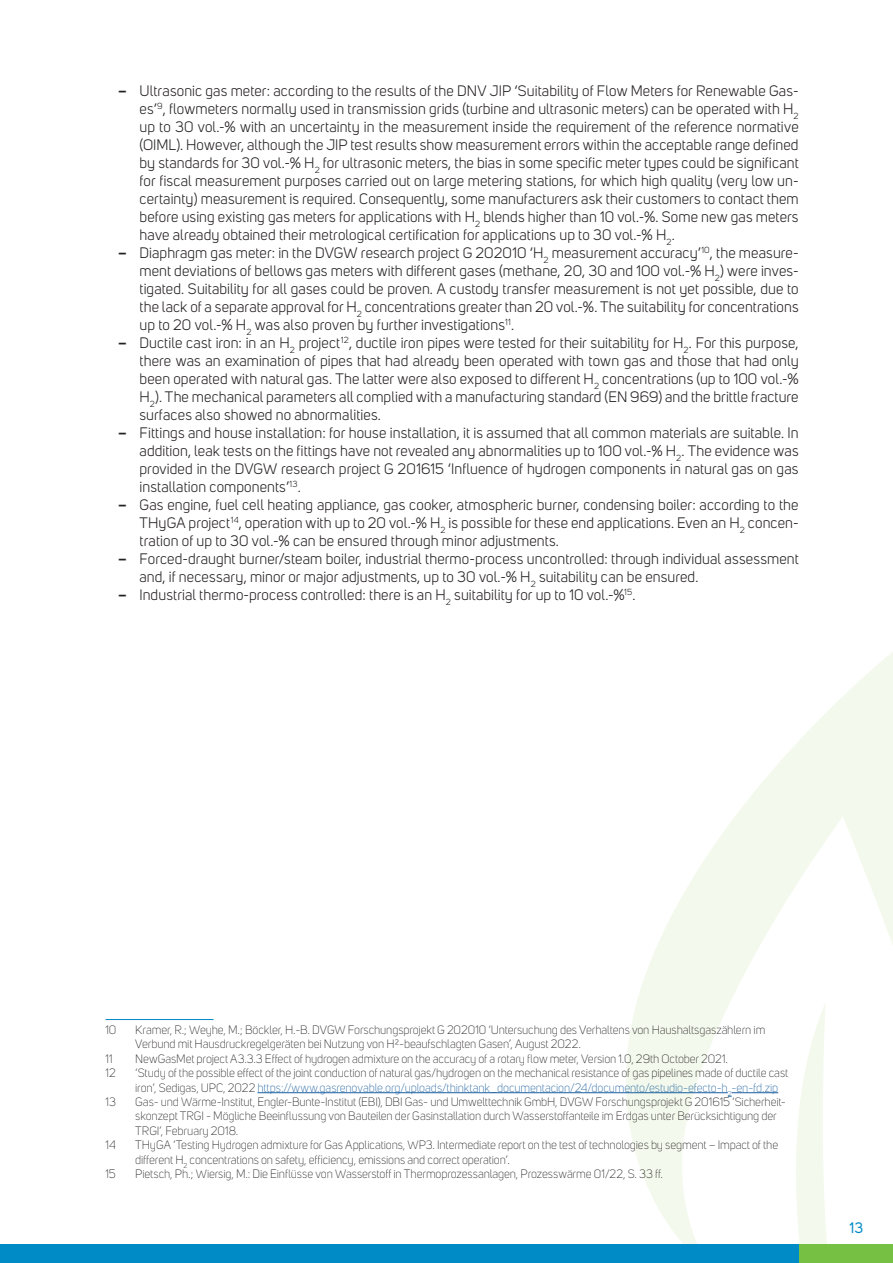
<style>
.page{position:relative;width:893px;height:1263px;background:#fff}
.page>*{position:absolute;margin:0;border:0;box-sizing:border-box;transform-origin:0 0}
.t1{font:15px/18px "Uni Sans";letter-spacing:.005em;color:#231f20;text-align:justify}
.t2{font:15px "Uni Sans";color:#008bc6}
.t3{font:300 12px/14.4px "Uni Sans";letter-spacing:-.01em;color:#231f20}
.s1{font-weight:600}
.s2{color:#175d9e}
</style>
<div class="page">
<svg style="left:598px;top:652px;width:295px;height:592px"></svg>
<div style="left:0;top:1244px;width:818px;height:19px;background:#008bc6"></div>
<div style="left:799px;top:1244px;width:94px;height:19px;background:#76c043"></div>
<hr style="left:106px;top:1019px;width:108px;height:1px;background:#008bc6">
<hr style="left:258px;top:1092px;width:470px;height:1px;background:#175d9e">
<hr style="left:732px;top:1092px;width:46px;height:1px;background:#175d9e">
<p class="t1" style="left:140px;top:82px;width:661px;text-indent:-21px"><span class="s1">–</span> Ultrasonic gas meter: according to the results of the DNV JIP ‘Suitability of Flow Meters for Renewable Gas&shy;es’<sup>9</sup>, flowmeters normally used in transmission grids (turbine and ultrasonic meters) can be operated with H<sub>2 </sub>up to 30 vol.-% with an uncertainty in the measurement inside the requirement of the reference normative (OIML). However, although the JIP test results show measurement errors within the acceptable range defined by standards for 30 vol.-% H<sub>2</sub> for ultrasonic meters, the bias in some specific meter types could be significant for fiscal measurement purposes carried out on large metering stations, for which high quality (very low un&shy;certainty) measurement is required. Consequently, some manufacturers ask their customers to contact them before using existing gas meters for applications with H<sub>2</sub> blends higher than 10 vol.-%. Some new gas meters have already obtained their metrological certification for applications up to 30 vol.-% H<sub>2</sub>.</p>
<p class="t1" style="left:140px;top:244px;width:661px;text-indent:-21px"><span class="s1">–</span> Diaphragm gas meter: in the DVGW research project G 202010 ‘H<sub>2</sub> measurement accuracy’<sup>10</sup>, the measure&shy;ment deviations of bellows gas meters with different gases (methane, 20, 30 and 100 vol.-% H<sub>2</sub>) were inves&shy;tigated. Suitability for all gases could be proven. A custody transfer measurement is not yet possible, due to the lack of a separate approval for H<sub>2</sub> concentrations greater than 20 vol.-%. The suitability for concentrations up to 20 vol.-% H<sub>2</sub> was also proven by further investigations<sup>11</sup>.</p>
<p class="t1" style="left:140px;top:334px;width:661px;text-indent:-21px"><span class="s1">–</span> Ductile cast iron: in an H<sub>2</sub> project<sup>12</sup>, ductile iron pipes were tested for their suitability for H<sub>2</sub>. For this purpose, there was an examination of pipes that had already been operated with town gas and those that had only been operated with natural gas. The latter were also exposed to different H<sub>2</sub> concentrations (up to 100 vol.-% H<sub>2</sub>). The mechanical parameters all complied with a manufacturing standard (EN 969) and the brittle fracture surfaces also showed no abnormalities.</p>
<p class="t1" style="left:140px;top:424px;width:661px;text-indent:-21px"><span class="s1">–</span> Fittings and house installation: for house installation, it is assumed that all common materials are suitable. In addition, leak tests on the fittings have not revealed any abnormalities up to 100 vol.-% H<sub>2</sub>. The evidence was provided in the DVGW research project G 201615 ‘Influence of hydrogen components in natural gas on gas installation components’<sup>13</sup>.</p>
<p class="t1" style="left:140px;top:496px;width:661px;text-indent:-21px"><span class="s1">–</span> Gas engine, fuel cell heating appliance, gas cooker, atmospheric burner, condensing boiler: according to the THyGA project<sup>14</sup>, operation with up to 20 vol.-% H<sub>2</sub> is possible for these end applications. Even an H<sub>2</sub> concen&shy;tration of up to 30 vol.-% can be ensured through minor adjustments.</p>
<p class="t1" style="left:140px;top:550px;width:661px;text-indent:-21px"><span class="s1">–</span> Forced-draught burner/steam boiler, industrial thermo-process uncontrolled: through individual assessment and, if necessary, minor or major adjustments, up to 30 vol.-% H<sub>2</sub> suitability can be ensured.</p>
<p class="t1" style="left:118px;top:586px;width:519px"><span class="s1">–</span> Industrial thermo-process controlled: there is an H<sub>2</sub> suitability for up to 10 vol.-%<sup>15</sup>.</p>
<p class="t3" style="left:106px;top:1023px;width:12px">10</p>
<p class="t3" style="left:135px;top:1023px;width:632px">Kramer, R.; Weyhe, M.; Böckler, H.-B. DVGW Forschungsprojekt G 202010 ‘Untersuchung des Verhaltens von Haushaltsgaszählern im<br>Verbund mit Hausdruckregelgeräten bei Nutzung von H²-beaufschlagten Gasen’, August 2022.</p>
<p class="t3" style="left:106px;top:1051px;width:9px">11</p>
<p class="t3" style="left:135px;top:1051px;width:594px">NewGasMet project A3.3.3 Effect of hydrogen admixture on the accuracy of a rotary flow meter, Version 1.0, 29th October 2021.</p>
<p class="t3" style="left:106px;top:1066px;width:12px">12</p>
<p class="t3" style="left:135px;top:1066px;width:654px">‘Study of the possible effect of the joint conduction of natural gas/hydrogen on the mechanical resistance of gas pipelines made of ductile cast iron’, Sedigas, UPC, 2022 <span class="s2">https://www.gasrenovable.org/uploads/thinktank_documentacion/24/documento/estudio-efecto-h</span><sub>2</sub><span class="s2">-en-fd.zip</span></p>
<p class="t3" style="left:106px;top:1095px;width:12px">13</p>
<p class="t3" style="left:135px;top:1095px;width:652px">Gas- und Wärme-Institut, Engler-Bunte-Institut (EBI), DBI Gas- und Umwelttechnik GmbH, DVGW Forschungsprojekt G 201615 ‘Sicherheit&shy;skonzept TRGI - Mögliche Beeinflussung von Bauteilen der Gasinstallation durch Wasserstoffanteile im Erdgas unter Berücksichtigung der<br>TRGI’, February 2018.</p>
<p class="t3" style="left:106px;top:1138px;width:12px">14</p>
<p class="t3" style="left:135px;top:1138px;width:644px">THyGA ‘Testing Hydrogen admixture for Gas Applications, WP3. Intermediate report on the test of technologies by segment – Impact of the different H<sub>2</sub> concentrations on safety, efficiency, emissions and correct operation’.</p>
<p class="t3" style="left:106px;top:1167px;width:12px">15</p>
<p class="t3" style="left:135px;top:1167px;width:529px">Pietsch, Ph.; Wiersig, M.: Die Einflüsse von Wasserstoff in Thermoprozessanlagen, Prozesswärme 01/22, S. 33 ff.</p>
<p class="t2" style="left:849px;top:1219px;width:15px">13</p>
</div>
